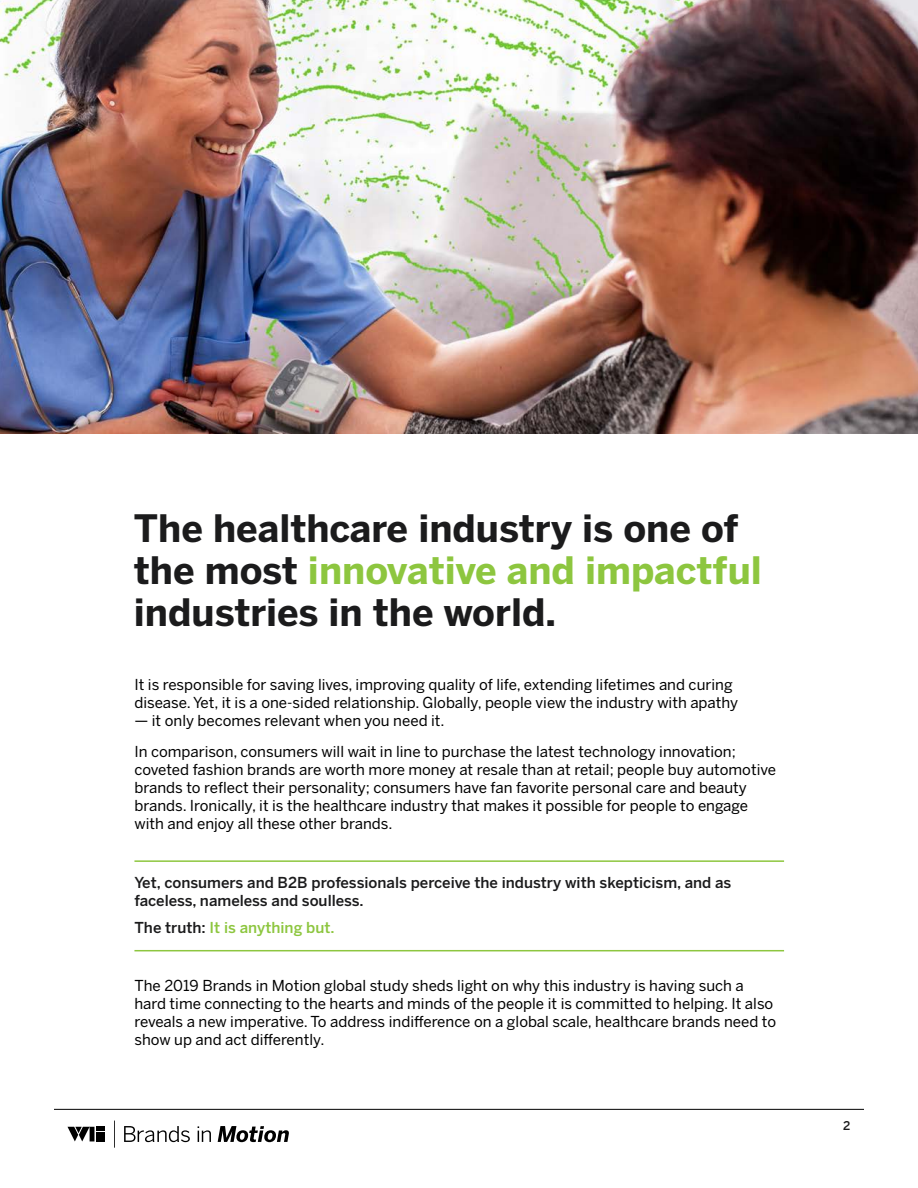
<style>
.page{position:relative;width:918px;height:1188px;background:#fff}
.page>*{position:absolute;margin:0;border:0;box-sizing:border-box;transform-origin:0 0}
.Magazine_Title{font:700 37.5px/42px "Benton Sans";color:#1b1b1c}
.Paragraph_Text{font:15px/18px "Benton Sans";color:#000}
.Paragraph_Text-2{font:500 15px/18px "Benton Sans";color:#1b1b1c}
.Paragraph_Text-3{font:500 15px "Benton Sans";color:#8dc63f}
.t1{font:500 12px "Benton Sans";color:#1b1b1c}
.s1{color:#8dc63f}
.s2{color:#1b1b1c}
</style>
<div class="page">
<hr style="left:54px;top:1109px;width:810px;height:1px;background:#000">
<svg style="left:114px;top:1120px;width:1px;height:28px"></svg>
<svg style="left:124px;top:1126px;width:66px;height:16px"></svg>
<svg style="left:198px;top:1126px;width:13px;height:16px"></svg>
<svg style="left:218px;top:1126px;width:71px;height:16px"></svg>
<svg style="left:68px;top:1127px;width:37px;height:14px"></svg>
<img style="left:0;top:0;width:918px;height:433px">
<hr style="left:134px;top:950px;width:650px;height:1px;background:#8dc63f">
<hr style="left:134px;top:860px;width:650px;height:2px;background:#8dc63f">
<p class="Magazine_Title" style="left:134px;top:508px;width:629px">The healthcare industry is one of the most <span class="s1">innovative and impactful </span>industries in the world.</p>
<p class="Paragraph_Text" style="left:134px;top:676px;width:605px">It is responsible for saving lives, improving quality of life, extending lifetimes and curing disease. Yet, it is a one-sided relationship. Globally, people view the industry with apathy</p>
<p class="Paragraph_Text" style="left:134px;top:712px;width:312px">— it only becomes relevant when you need it.</p>
<p class="Paragraph_Text" style="left:134px;top:743px;width:643px">In comparison, consumers will wait in line to purchase the latest technology innovation; coveted fashion brands are worth more money at resale than at retail; people buy automotive brands to reflect their personality; consumers have fan favorite personal care and beauty brands. Ironically, it is the healthcare industry that makes it possible for people to engage with and enjoy all these other brands.</p>
<p class="Paragraph_Text-2" style="left:134px;top:874px;width:598px">Yet, consumers and B2B professionals perceive the industry with skepticism, and as faceless, nameless and soulless.</p>
<p class="Paragraph_Text-3" style="left:134px;top:918px;width:202px"><span class="s2">The truth:</span> It is anything but.</p>
<p class="Paragraph_Text" style="left:134px;top:977px;width:643px">The 2019 Brands in Motion global study sheds light on why this industry is having such a hard time connecting to the hearts and minds of the people it is committed to helping. It also reveals a new imperative. To address indifference on a global scale, healthcare brands need to show up and act differently.</p>
<p class="t1" style="left:843px;top:1119px;width:9px">2</p>
</div>
